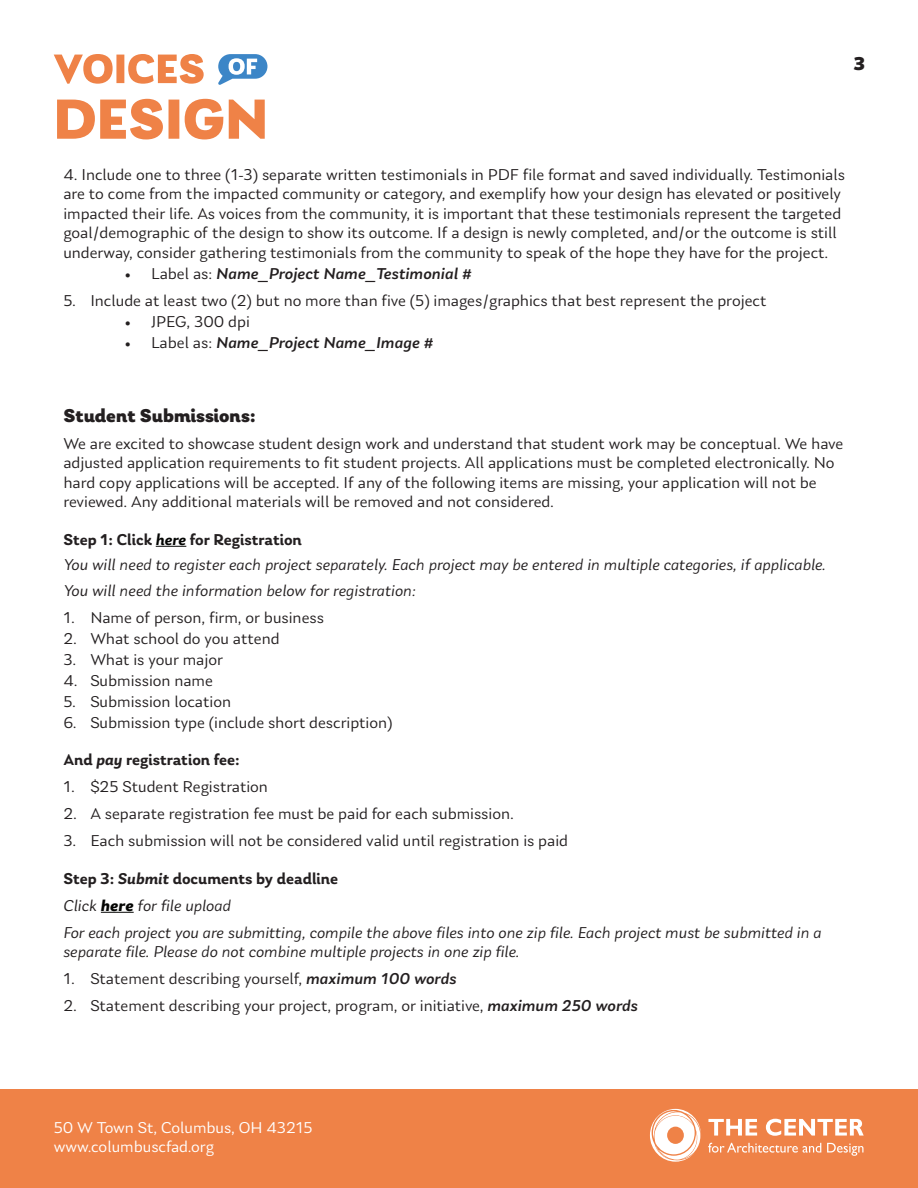
<style>
.page{position:relative;width:918px;height:1188px;background:#fff}
.page>*{position:absolute;margin:0;border:0;box-sizing:border-box;transform-origin:0 0}
.t1{font:900 19.5px "Laca";color:#231f20}
.t2{font:16.5px/19.5px "Laca Text";color:#231f20}
.t3{font:italic 16.5px/25.5px "Laca Text";color:#231f20}
.t4{font:600 16.5px "Laca";color:#231f20}
.t5{font:italic 500 16.5px "Laca Text";color:#231f20}
.t6{font:16.5px/19.5px "Laca Text";color:#fff}
.s1{font-weight:400;font-style:normal}
.s2{font-style:italic;color:#040503}
.s3{font-style:italic}
.s4{font-weight:700;color:#040503}
.s5{font-weight:500;font-style:italic}
</style>
<div class="page">
<svg style="left:57px;top:99px;width:208px;height:40px"></svg>
<svg style="left:54px;top:54px;width:150px;height:30px"></svg>
<svg style="left:218px;top:54px;width:49px;height:31px"></svg>
<div style="left:0;top:1090px;width:918px;height:98px;background:#ef8247"></div>
<svg style="left:650px;top:1109px;width:51px;height:53px"></svg>
<svg style="left:708px;top:1143px;width:113px;height:10px"></svg>
<svg style="left:827px;top:1143px;width:36px;height:13px"></svg>
<svg style="left:708px;top:1119px;width:49px;height:17px"></svg>
<svg style="left:766px;top:1119px;width:98px;height:17px"></svg>
<hr style="left:156px;top:546px;width:30px;height:1px;background:#040503">
<hr style="left:101px;top:912px;width:33px;height:1px;background:#040503">
<p class="t1" style="left:854px;top:52px;width:13px">3</p>
<p class="t2" style="left:63px;top:165px;width:783px">4. Include one to three (1-3) separate written testimonials in PDF file format and saved individually. Testimonials are to come from the impacted community or category, and exemplify how your design has elevated or positively impacted their life. As voices from the community, it is important that these testimonials represent the targeted goal/demographic of the design to show its outcome. If a design is newly completed, and/or the outcome is still underway, consider gathering testimonials from the community to speak of the hope they have for the project.</p>
<p class="t5" style="left:124px;top:264px;width:349px"><span class="s1">• Label as:</span> Name_Project Name_Testimonial #</p>
<p class="t2" style="left:63px;top:291px;width:705px">5. Include at least two (2) but no more than five (5) images/graphics that best represent the project</p>
<p class="t2" style="left:124px;top:312px;width:127px">• JPEG, 300 dpi</p>
<p class="t5" style="left:124px;top:333px;width:311px"><span class="s1">• Label as:</span> Name_Project Name_Image #</p>
<p class="t1" style="left:63px;top:403px;width:194px">Student Submissions:</p>
<p class="t2" style="left:63px;top:433px;width:782px">We are excited to showcase student design work and understand that student work may be conceptual. We have adjusted application requirements to fit student projects. All applications must be completed electronically. No hard copy applications will be accepted. If any of the following items are missing, your application will not be reviewed. Any additional materials will be removed and not considered.</p>
<p class="t4" style="left:63px;top:530px;width:240px">Step 1: Click <span class="s2">here</span> for Registration</p>
<p class="t3" style="left:63px;top:552px;width:764px">You will need to register each project separately. Each project may be entered in multiple categories, if applicable.<br>You will need the information below for registration:</p>
<p class="t2" style="left:63px;top:607px;width:262px">1. Name of person, firm, or business</p>
<p class="t2" style="left:63px;top:628px;width:218px">2. What school do you attend</p>
<p class="t2" style="left:63px;top:649px;width:161px">3. What is your major</p>
<p class="t2" style="left:63px;top:670px;width:151px">4. Submission name</p>
<p class="t2" style="left:63px;top:691px;width:169px">5. Submission location</p>
<p class="t2" style="left:63px;top:712px;width:331px">6. Submission type (include short description)</p>
<p class="t4" style="left:63px;top:750px;width:178px">And <span class="s3">pay</span> registration fee:</p>
<p class="t2" style="left:63px;top:777px;width:206px">1. $25 Student Registration</p>
<p class="t2" style="left:63px;top:804px;width:452px">2. A separate registration fee must be paid for each submission.</p>
<p class="t2" style="left:63px;top:831px;width:506px">3. Each submission will not be considered valid until registration is paid</p>
<p class="t4" style="left:63px;top:869px;width:276px">Step 3: <span class="s3">Submit</span> documents by deadline</p>
<p class="t3" style="left:63px;top:892px;width:760px;line-height:27px">Click <span class="s4">here</span> for file upload<br>For each project you are submitting, compile the above files into one zip file. Each project must be submitted in a</p>
<p class="t3" style="left:63px;top:939px;width:458px">separate file. Please do not combine multiple projects in one zip file.</p>
<p class="t2" style="left:63px;top:969px;width:395px">1. Statement describing yourself, <span class="s5">maximum 100 words</span></p>
<p class="t2" style="left:63px;top:996px;width:576px">2. Statement describing your project, program, or initiative, <span class="s5">maximum 250 words</span></p>
<p class="t6" style="left:54px;top:1117px;width:260px">50 W Town St, Columbus, OH 43215 www.columbuscfad.org</p>
</div>
